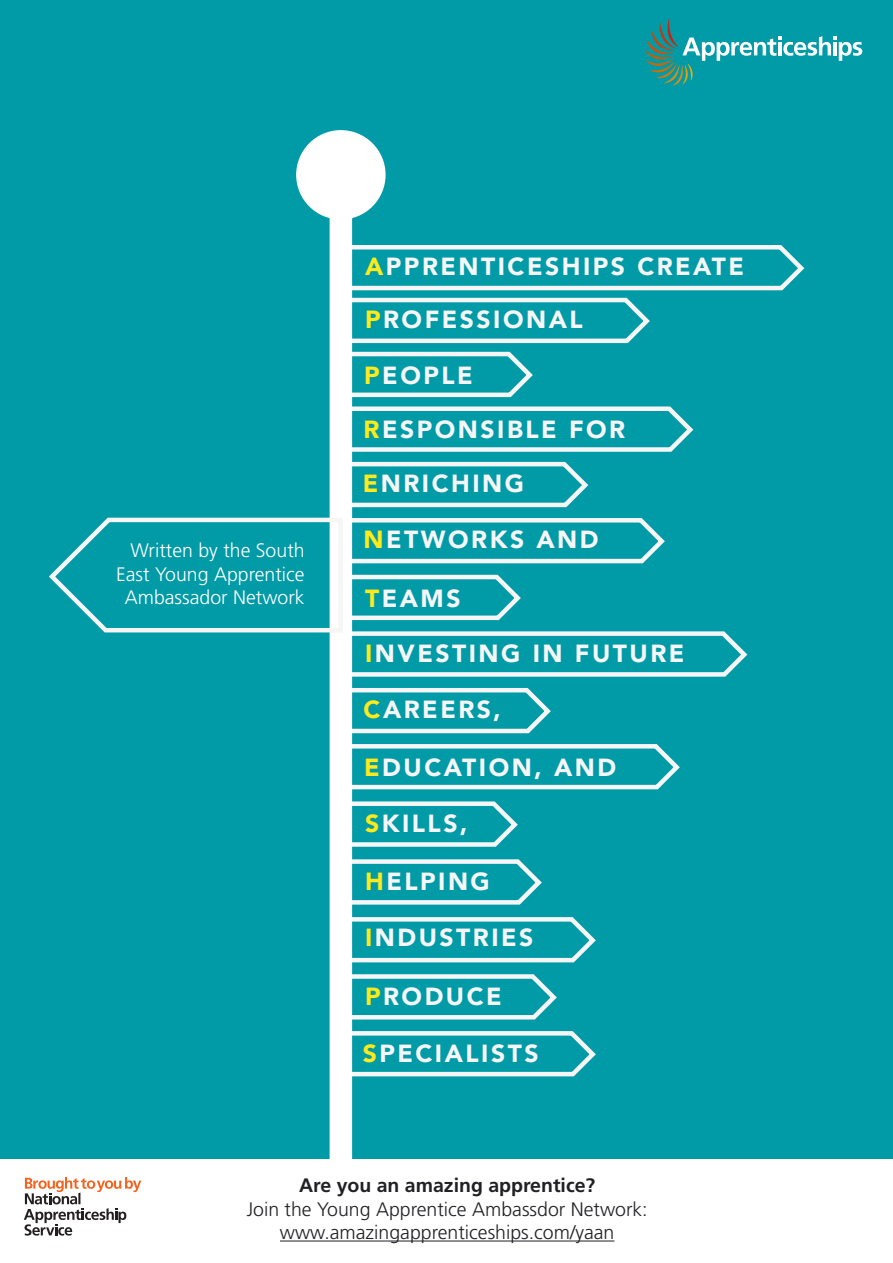
<style>
.page{position:relative;width:893px;height:1263px;background:#fff}
.page>*{position:absolute;margin:0;border:0;box-sizing:border-box;transform-origin:0 0}
.t1{font:900 24.75px/52.8px "Avenir";letter-spacing:.1em;color:#f6f6f7}
.t2{font:300 19.5px/23.4px "Frutiger";color:#212125;text-align:center}
.t3{font:300 19.5px/23.4px "Frutiger";color:#fff;text-align:right}
.t4{font:700 19.5px "Frutiger";color:#212125}
.s1{color:#fdea1d}
</style>
<div class="page">
<div style="left:0;top:0;width:893px;height:1159px;background:#009ba7"></div>
<svg style="left:24px;top:1177px;width:117px;height:58px"></svg>
<svg style="left:644px;top:18px;width:218px;height:68px;background:#20a2a9"></svg>
<hr style="left:833px;top:42px;width:4px;height:13px;background:#fff">
<div style="left:296px;top:130px;width:90px;height:90px;background:#fff;border-radius:50%"></div>
<svg style="left:352px;top:686px;width:202px;height:49px"></svg>
<svg style="left:352px;top:799px;width:169px;height:50px;background:#2dabb5"></svg>
<svg style="left:352px;top:915px;width:247px;height:50px;background:#2cabb5"></svg>
<svg style="left:352px;top:1029px;width:247px;height:49px;background:#2dabb5"></svg>
<svg style="left:352px;top:972px;width:208px;height:50px;background:#2dabb5"></svg>
<svg style="left:352px;top:857px;width:193px;height:50px;background:#2dabb5"></svg>
<svg style="left:352px;top:243px;width:456px;height:211px;background:#20a7b1"></svg>
<svg style="left:352px;top:460px;width:240px;height:49px"></svg>
<svg style="left:352px;top:742px;width:331px;height:49px;background:#2dabb5"></svg>
<div style="left:330px;top:190px;width:22px;height:1029px;background:#fff"></div>
<hr style="left:280px;top:1240px;width:334px;height:1px;background:#212125">
<svg style="left:46px;top:515px;width:705px;height:164px;background:#1fa6b1"></svg>
<p class="t3" style="left:116px;top:539px;width:190px">Written by the South<br>East Young Apprentice<br>Ambassador Network</p>
<p class="t1" style="left:365px;top:240px;width:380px"><span class="s1">A</span>PPRENTICESHIPS CREATE<br><span class="s1">P</span>ROFESSIONAL</p>
<p class="t1" style="left:364px;top:348px;width:110px"><span class="s1">P</span>EOPLE</p>
<p class="t1" style="left:363px;top:402px;width:264px;line-height:53.8px"><span class="s1">R</span>ESPONSIBLE FOR<br><span class="s1">E</span>NRICHING</p>
<p class="t1" style="left:364px;top:513px;width:237px"><span class="s1">N</span>ETWORKS AND</p>
<p class="t1" style="left:365px;top:571px;width:97px"><span class="s1">T</span>EAMS</p>
<p class="t1" style="left:365px;top:626px;width:321px"><span class="s1">I</span>NVESTING IN FUTURE</p>
<p class="t1" style="left:364px;top:683px;width:139px"><span class="s1">C</span>AREERS,</p>
<p class="t1" style="left:364px;top:740px;width:253px"><span class="s1">E</span>DUCATION, AND</p>
<p class="t1" style="left:365px;top:796px;width:104px"><span class="s1">S</span>KILLS,</p>
<p class="t1" style="left:365px;top:854px;width:126px"><span class="s1">H</span>ELPING</p>
<p class="t1" style="left:365px;top:910px;width:170px"><span class="s1">I</span>NDUSTRIES</p>
<p class="t1" style="left:365px;top:969px;width:138px"><span class="s1">P</span>RODUCE</p>
<p class="t1" style="left:363px;top:1026px;width:177px"><span class="s1">S</span>PECIALISTS</p>
<p class="t4" style="left:299px;top:1174px;width:298px">Are you an amazing apprentice?</p>
<p class="t2" style="left:247px;top:1197px;width:402px">Join the Young Apprentice Ambassdor Network: www.amazingapprenticeships.com/yaan</p>
</div>
